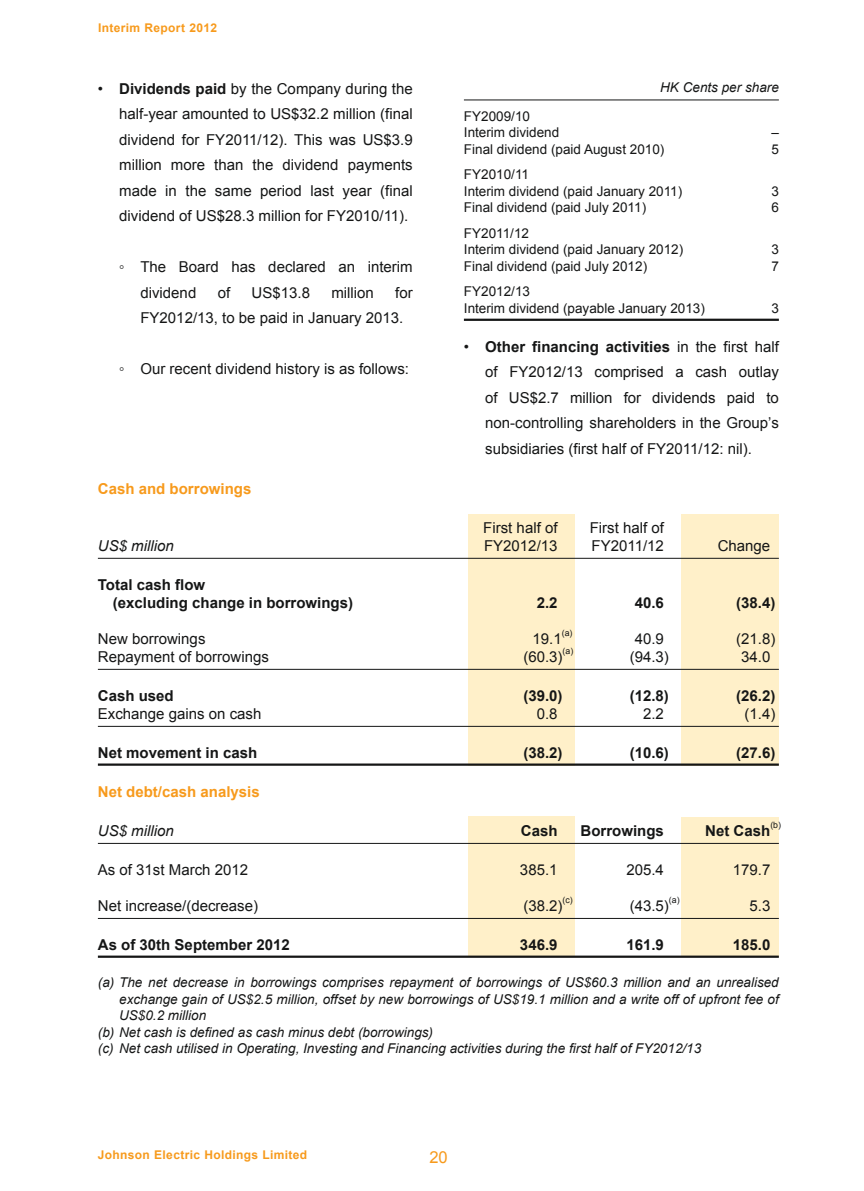
<style>
.page{position:relative;width:864px;height:1191px;background:#fff}
.page>*{position:absolute;margin:0;border:0;box-sizing:border-box;transform-origin:0 0}
.t1{font:16.5px "Arial";color:#f79a1c}
.t2{font:15px/25.5px "Arial";color:#151616;text-align:justify}
.t3{font:700 15px/18px "Arial";color:#151616}
.t4{font:700 15px "Arial";color:#f79a1c}
.t5{font:italic 15px "Arial";color:#151616}
.t6{font:italic 13.5px "Arial";color:#151616}
.t7{font:13.5px/16.5px "Arial";color:#151616}
.t8{font:700 12px "Arial";letter-spacing:.03em;color:#f79a1c}
.t9{font:8.7px "Arial";color:#151616}
.s1{font-weight:700}
</style>
<div class="page">
<hr style="left:463px;top:100px;width:315px;height:1px;background:#151616">
<hr style="left:463px;top:319px;width:315px;height:2px;background:#151616">
<div style="left:468px;top:513px;width:106px;height:252px;background:#fff0c9"></div>
<div style="left:680px;top:513px;width:98px;height:252px;background:#fff0c9"></div>
<hr style="left:98px;top:558px;width:680px;height:1px;background:#151616">
<hr style="left:98px;top:669px;width:680px;height:1px;background:#151616">
<hr style="left:98px;top:726px;width:680px;height:1px;background:#151616">
<hr style="left:98px;top:763px;width:680px;height:2px;background:#151616">
<div style="left:468px;top:816px;width:106px;height:140px;background:#fff0c9"></div>
<div style="left:680px;top:816px;width:98px;height:140px;background:#fff0c9"></div>
<hr style="left:98px;top:843px;width:680px;height:1px;background:#151616">
<hr style="left:98px;top:918px;width:680px;height:1px;background:#151616">
<hr style="left:98px;top:955px;width:680px;height:2px;background:#151616">
<p class="t8" style="left:98px;top:20px;width:120px">Interim Report 2012</p>
<p class="t2" style="left:119px;top:76px;width:295px;text-indent:-21px">• <span class="s1">Dividends paid</span> by the Company during the half-year amounted to US$32.2 million (final dividend for FY2011/12). This was US$3.9 million more than the dividend payments made in the same period last year (final dividend of US$28.3 million for FY2010/11).</p>
<p class="t2" style="left:140px;top:254px;width:274px;text-indent:-21px">◦ The Board has declared an interim dividend</p>
<p class="t2" style="left:218px;top:280px;width:14px">of</p>
<p class="t2" style="left:251px;top:280px;width:60px">US$13.8</p>
<p class="t2" style="left:331px;top:280px;width:44px">million</p>
<p class="t2" style="left:140px;top:280px;width:274px;text-indent:255px">for<br>FY2012/13, to be paid in January 2013.</p>
<p class="t2" style="left:119px;top:356px;width:291px">◦ Our recent dividend history is as follows:</p>
<p class="t4" style="left:98px;top:478px;width:155px">Cash and borrowings</p>
<p class="t7" style="left:463px;top:108px;width:97px">FY2009/10<br>Interim dividend</p>
<p class="t6" style="left:660px;top:79px;width:120px">HK Cents per share</p>
<p class="t7" style="left:771px;top:125px;width:9px">–</p>
<p class="t7" style="left:463px;top:141px;width:202px">Final dividend (paid August 2010)</p>
<p class="t7" style="left:771px;top:141px;width:9px">5</p>
<p class="t7" style="left:463px;top:167px;width:220px">FY2010/11<br>Interim dividend (paid January 2011)</p>
<p class="t7" style="left:771px;top:183px;width:9px">3</p>
<p class="t7" style="left:463px;top:200px;width:184px">Final dividend (paid July 2011)</p>
<p class="t7" style="left:771px;top:200px;width:9px">6</p>
<p class="t7" style="left:463px;top:225px;width:221px">FY2011/12<br>Interim dividend (paid January 2012)</p>
<p class="t7" style="left:771px;top:242px;width:9px">3</p>
<p class="t7" style="left:463px;top:258px;width:185px">Final dividend (paid July 2012)</p>
<p class="t7" style="left:771px;top:258px;width:9px">7</p>
<p class="t7" style="left:463px;top:284px;width:242px">FY2012/13<br>Interim dividend (payable January 2013)</p>
<p class="t7" style="left:771px;top:300px;width:9px">3</p>
<p class="t2" style="left:485px;top:334px;width:295px;text-indent:-21px">• <span class="s1">Other financing activities</span> in the first half of FY2012/13 comprised a cash outlay of US$2.7 million for dividends paid to non‑controlling shareholders in the Group’s subsidiaries (first half of FY2011/12: nil).</p>
<p class="t2" style="left:483px;top:514px;width:76px">First half of</p>
<p class="t2" style="left:589px;top:514px;width:76px">First half of</p>
<p class="t5" style="left:98px;top:535px;width:77px">US$ million</p>
<p class="t2" style="left:484px;top:532px;width:75px">FY2012/13</p>
<p class="t2" style="left:591px;top:532px;width:74px">FY2011/12</p>
<p class="t2" style="left:717px;top:532px;width:54px">Change</p>
<p class="t3" style="left:113px;top:576px;width:242px;text-indent:-15px">Total cash flow<br>(excluding change in borrowings)</p>
<p class="t3" style="left:536px;top:594px;width:22px">2.2</p>
<p class="t3" style="left:634px;top:594px;width:31px">40.6</p>
<p class="t3" style="left:735px;top:594px;width:41px">(38.4)</p>
<p class="t2" style="left:98px;top:625px;width:109px">New borrowings</p>
<p class="t2" style="left:532px;top:625px;width:31px">19.1</p>
<p class="t9" style="left:561px;top:627px;width:12px">(a)</p>
<p class="t2" style="left:634px;top:625px;width:31px">40.9</p>
<p class="t2" style="left:735px;top:625px;width:41px">(21.8)</p>
<p class="t2" style="left:98px;top:643px;width:172px">Repayment of borrowings</p>
<p class="t2" style="left:523px;top:643px;width:41px">(60.3)</p>
<p class="t9" style="left:562px;top:645px;width:12px">(a)</p>
<p class="t2" style="left:629px;top:643px;width:41px">(94.3)</p>
<p class="t2" style="left:740px;top:643px;width:31px">34.0</p>
<p class="t3" style="left:98px;top:687px;width:77px">Cash used</p>
<p class="t3" style="left:523px;top:687px;width:41px">(39.0)</p>
<p class="t3" style="left:629px;top:687px;width:41px">(12.8)</p>
<p class="t3" style="left:735px;top:687px;width:41px">(26.2)</p>
<p class="t2" style="left:98px;top:700px;width:165px">Exchange gains on cash</p>
<p class="t2" style="left:536px;top:700px;width:22px">0.8</p>
<p class="t2" style="left:642px;top:700px;width:22px">2.2</p>
<p class="t2" style="left:744px;top:700px;width:32px">(1.4)</p>
<p class="t3" style="left:98px;top:744px;width:161px">Net movement in cash</p>
<p class="t3" style="left:523px;top:744px;width:41px">(38.2)</p>
<p class="t3" style="left:629px;top:744px;width:41px">(10.6)</p>
<p class="t3" style="left:735px;top:744px;width:41px">(27.6)</p>
<p class="t4" style="left:98px;top:781px;width:163px">Net debt/cash analysis</p>
<p class="t5" style="left:98px;top:820px;width:77px">US$ million</p>
<p class="t3" style="left:520px;top:822px;width:38px">Cash</p>
<p class="t3" style="left:580px;top:822px;width:85px">Borrowings</p>
<p class="t3" style="left:705px;top:822px;width:67px">Net Cash</p>
<p class="t9" style="left:770px;top:819px;width:12px">(b)</p>
<p class="t2" style="left:98px;top:856px;width:152px">As of 31st March 2012</p>
<p class="t2" style="left:519px;top:856px;width:39px">385.1</p>
<p class="t2" style="left:626px;top:856px;width:39px">205.4</p>
<p class="t2" style="left:732px;top:856px;width:39px">179.7</p>
<p class="t2" style="left:98px;top:892px;width:162px">Net increase/(decrease)</p>
<p class="t2" style="left:523px;top:892px;width:41px">(38.2)</p>
<p class="t9" style="left:562px;top:894px;width:12px">(c)</p>
<p class="t2" style="left:629px;top:892px;width:41px">(43.5)</p>
<p class="t9" style="left:668px;top:894px;width:12px">(a)</p>
<p class="t2" style="left:749px;top:892px;width:22px">5.3</p>
<p class="t3" style="left:98px;top:936px;width:193px">As of 30th September 2012</p>
<p class="t3" style="left:519px;top:936px;width:39px">346.9</p>
<p class="t3" style="left:626px;top:936px;width:39px">161.9</p>
<p class="t3" style="left:732px;top:936px;width:39px">185.0</p>
<p class="t6" style="left:98px;top:974px;width:682px">(a) The net decrease in borrowings comprises repayment of borrowings of US$60.3 million and an unrealised</p>
<p class="t6" style="left:119px;top:990px;width:661px">exchange gain of US$2.5 million, offset by new borrowings of US$19.1 million and a write off of upfront fee of</p>
<p class="t6" style="left:119px;top:1007px;width:89px">US$0.2 million</p>
<p class="t6" style="left:98px;top:1023px;width:336px">(b) Net cash is defined as cash minus debt (borrowings)</p>
<p class="t6" style="left:98px;top:1040px;width:604px">(c) Net cash utilised in Operating, Investing and Financing activities during the first half of FY2012/13</p>
<p class="t8" style="left:98px;top:1147px;width:211px">Johnson Electric Holdings Limited</p>
<p class="t1" style="left:429px;top:1146px;width:20px">20</p>
</div>
